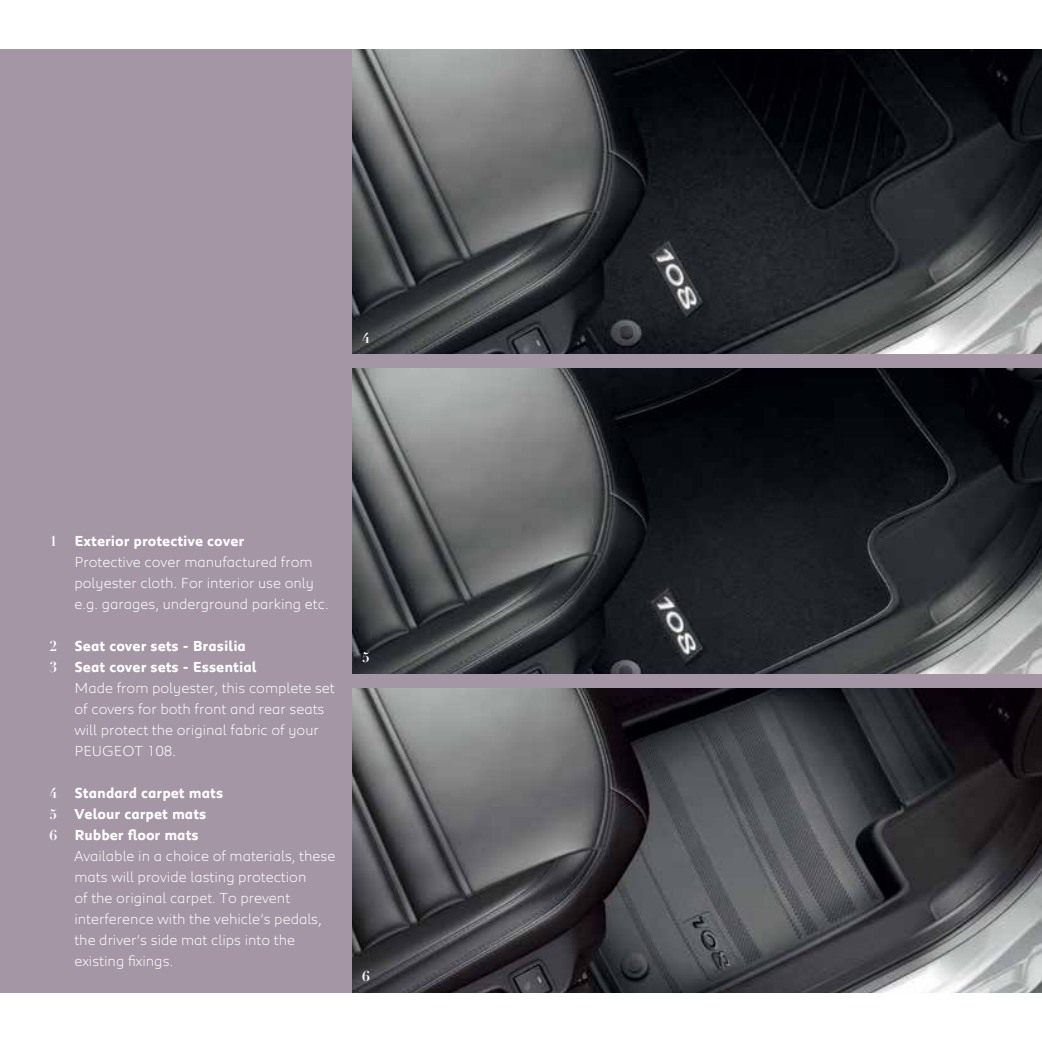
<style>
.page{position:relative;width:1042px;height:1042px;background:#fff}
.page>*{position:absolute;margin:0;border:0;box-sizing:border-box;transform-origin:0 0}
.t1{font:300 14.88px/21px "Peugeot";color:#fff}
.t2{font:700 14.88px/21px "Peugeot";color:#fff}
.t3{font:700 14px "Didot";color:#fff}
.s1{font-family:"Didot";font-weight:700;font-size:14px}
.s2{font-weight:700}
.s3{font-family:"Didot";font-size:14px}
</style>
<div class="page">
<div style="left:0;top:50px;width:1042px;height:942px;background:#a496a5"></div>
<img style="left:352px;top:50px;width:690px;height:304px">
<img style="left:352px;top:688px;width:690px;height:304px">
<img style="left:352px;top:369px;width:690px;height:304px">
<p class="t3" style="left:362px;top:329px;width:9px">4</p>
<p class="t1" style="left:74px;top:530px;width:256px;text-indent:-25px"><span class="s1">1</span> <span class="s2">Exterior protective cover<br></span>Protective cover manufactured from polyester cloth. For interior use only e.g. garages, underground parking etc.</p>
<p class="t2" style="left:50px;top:635px;width:198px"><span class="s3">2</span> Seat cover sets - Brasilia</p>
<p class="t2" style="left:50px;top:656px;width:209px"><span class="s3">3</span> Seat cover sets - Essential</p>
<p class="t1" style="left:74px;top:677px;width:262px">Made from polyester, this complete set</p>
<p class="t1" style="left:74px;top:698px;width:251px">of covers for both front and rear seats</p>
<p class="t1" style="left:74px;top:719px;width:246px">will protect the original fabric of your</p>
<p class="t1" style="left:74px;top:740px;width:103px">PEUGEOT 108.</p>
<p class="t2" style="left:50px;top:782px;width:175px"><span class="s3">4</span> Standard carpet mats<br><span class="s3">5</span> Velour carpet mats<br><span class="s3">6</span> Rubber floor mats</p>
<p class="t1" style="left:74px;top:845px;width:262px">Available in a choice of materials, these mats will provide lasting protection<br>of the original carpet. To prevent interference with the vehicle’s pedals, the driver’s side mat clips into the existing fixings.</p>
<p class="t3" style="left:362px;top:648px;width:9px">5</p>
<p class="t3" style="left:362px;top:967px;width:9px">6</p>
</div>
